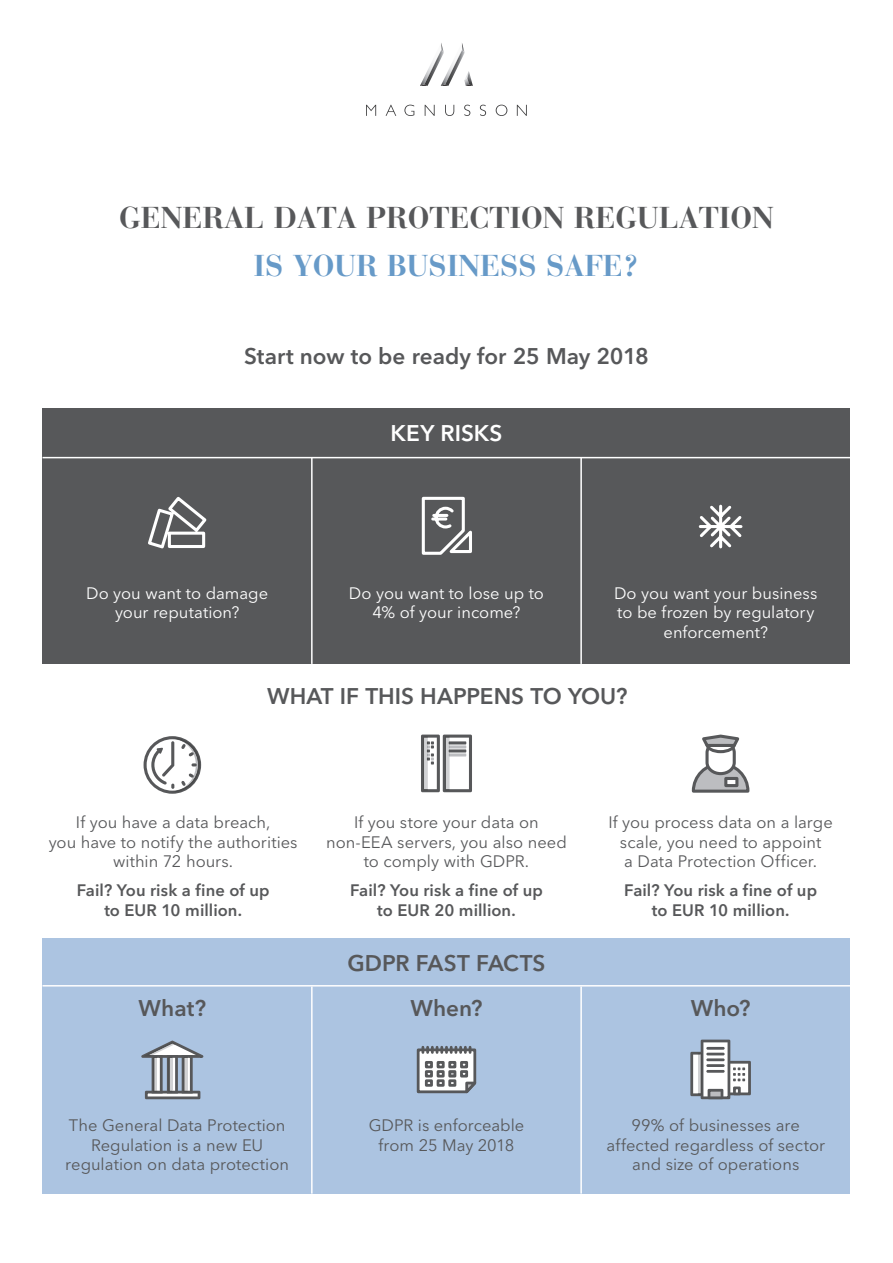
<style>
.page{position:relative;width:893px;height:1263px;background:#fff}
.page>*{position:absolute;margin:0;border:0;box-sizing:border-box;transform-origin:0 0}
.t1{font:700 30px/48px "Bauer Bodoni Std";color:#57585a;text-align:center}
.Body{font:600 22.5px "Avenir Next LT Pro";color:#57585a}
.Body-2{font:600 22.5px "Avenir Next LT Pro";letter-spacing:.005em;color:#fff}
.Body-3{font:16.5px/19.8px "Avenir Next LT Pro";color:#57585a;text-align:center}
.Body-4{font:16.5px/19.8px "Avenir Next LT Pro";color:#fff;text-align:center}
.Body-5{font:600 16.5px/19.8px "Avenir Next LT Pro";letter-spacing:.005em;color:#57585a;text-align:center}
.s1{color:#679ac8}
</style>
<div class="page">
<div style="left:43px;top:409px;width:807px;height:255px;background:#57585a"></div>
<hr style="left:43px;top:457px;width:807px;height:1px;background:#fff">
<svg style="left:366px;top:105px;width:10px;height:11px"></svg>
<svg style="left:386px;top:105px;width:10px;height:11px"></svg>
<svg style="left:404px;top:105px;width:10px;height:11px"></svg>
<svg style="left:425px;top:105px;width:10px;height:11px"></svg>
<svg style="left:445px;top:105px;width:9px;height:11px"></svg>
<svg style="left:464px;top:105px;width:6px;height:11px"></svg>
<svg style="left:480px;top:105px;width:6px;height:11px"></svg>
<svg style="left:496px;top:105px;width:11px;height:11px"></svg>
<svg style="left:517px;top:105px;width:10px;height:11px"></svg>
<svg style="left:420px;top:43px;width:53px;height:43px"></svg>
<div style="left:43px;top:938px;width:807px;height:255px;background:#acc4e1"></div>
<svg style="left:141px;top:1040px;width:62px;height:59px"></svg>
<svg style="left:416px;top:1047px;width:61px;height:47px;background:#aeb0b3"></svg>
<svg style="left:690px;top:1039px;width:61px;height:60px"></svg>
<svg style="left:144px;top:736px;width:57px;height:58px"></svg>
<svg style="left:691px;top:734px;width:59px;height:59px"></svg>
<svg style="left:724px;top:777px;width:14px;height:10px"></svg>
<svg style="left:421px;top:734px;width:51px;height:58px"></svg>
<hr style="left:43px;top:985px;width:807px;height:1px;background:#fff">
<hr style="left:311px;top:986px;width:2px;height:207px;background:#fff">
<hr style="left:311px;top:458px;width:2px;height:206px;background:#fff">
<hr style="left:580px;top:986px;width:2px;height:207px;background:#fff">
<hr style="left:580px;top:458px;width:2px;height:206px;background:#fff">
<svg style="left:148px;top:497px;width:59px;height:52px"></svg>
<svg style="left:421px;top:496px;width:51px;height:59px"></svg>
<svg style="left:698px;top:504px;width:45px;height:45px"></svg>
<p class="t1" style="left:119px;top:194px;width:656px">GENERAL DATA PROTECTION REGULATION<br><span class="s1">IS YOUR BUSINESS SAFE?</span></p>
<p class="Body" style="left:244px;top:343px;width:406px">Start now to be ready for 25 May 2018</p>
<p class="Body-2" style="left:391px;top:420px;width:113px">KEY RISKS</p>
<p class="Body-4" style="left:86px;top:583px;width:184px">Do you want to damage your reputation?</p>
<p class="Body-4" style="left:349px;top:583px;width:197px">Do you want to lose up to<br>4% of your income?</p>
<p class="Body-4" style="left:614px;top:583px;width:205px">Do you want your business to be frozen by regulatory enforcement?</p>
<p class="Body" style="left:267px;top:683px;width:362px">WHAT IF THIS HAPPENS TO YOU?</p>
<p class="Body-3" style="left:49px;top:812px;width:250px">If you have a data breach,<br>you have to notify the authorities within 72 hours.</p>
<p class="Body-5" style="left:77px;top:880px;width:194px">Fail? You risk a fine of up to EUR 10 million.</p>
<p class="Body-3" style="left:326px;top:812px;width:242px">If you store your data on non-EEA servers, you also need to comply with GDPR.</p>
<p class="Body-5" style="left:350px;top:880px;width:194px">Fail? You risk a fine of up to EUR 20 million.</p>
<p class="Body" style="left:347px;top:950px;width:200px">GDPR FAST FACTS</p>
<p class="Body-3" style="left:608px;top:812px;width:226px">If you process data on a large scale, you need to appoint<br>a Data Protection Officer.</p>
<p class="Body-5" style="left:624px;top:880px;width:194px">Fail? You risk a fine of up to EUR 10 million.</p>
<p class="Body" style="left:139px;top:994px;width:69px">What?</p>
<p class="Body" style="left:410px;top:994px;width:74px">When?</p>
<p class="Body" style="left:691px;top:994px;width:61px">Who?</p>
<p class="Body-3" style="left:65px;top:1115px;width:225px">The General Data Protection<br>Regulation is a new EU regulation on data protection</p>
<p class="Body-3" style="left:369px;top:1115px;width:157px">GDPR is enforceable from 25 May 2018</p>
<p class="Body-3" style="left:607px;top:1115px;width:220px">99% of businesses are affected regardless of sector and size of operations</p>
</div>
